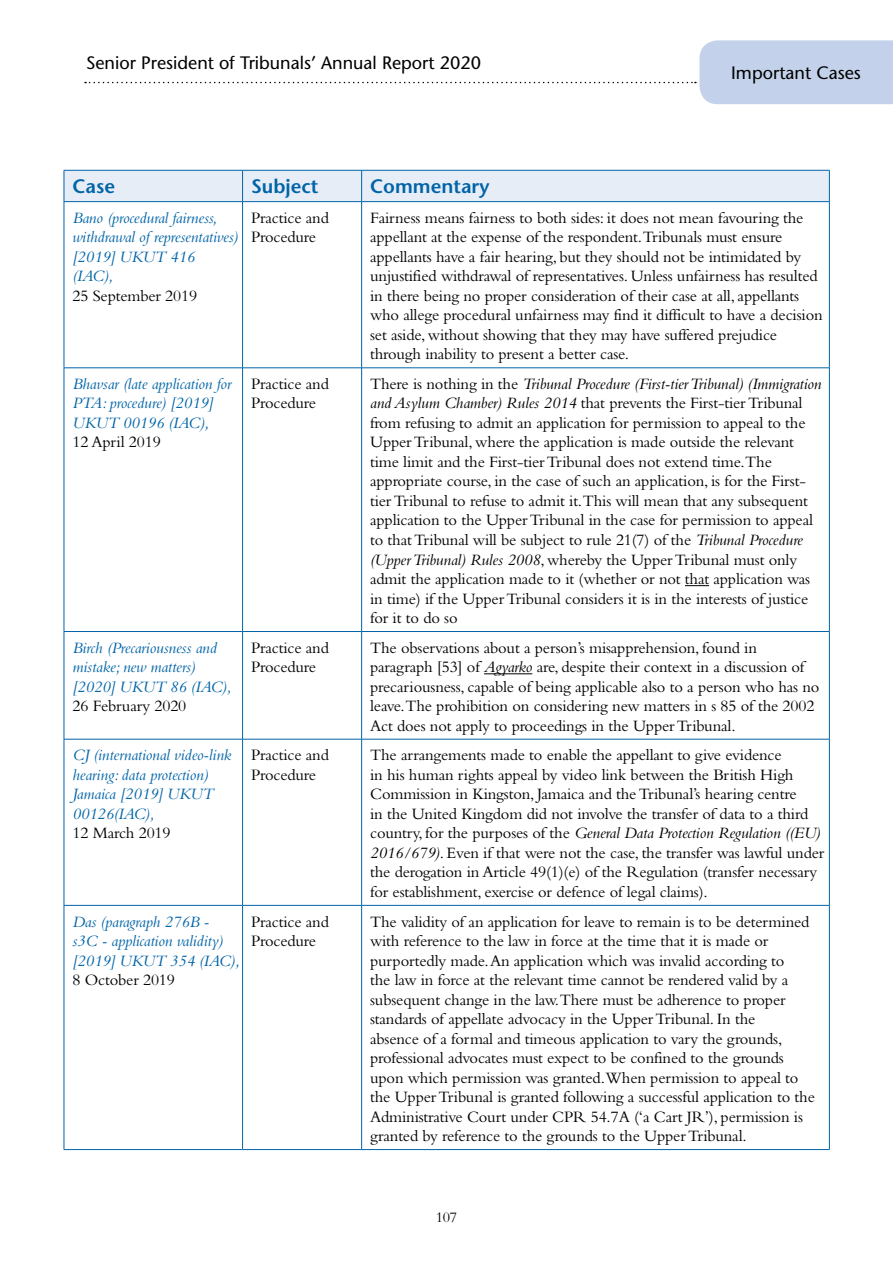
<style>
.page{position:relative;width:893px;height:1263px;background:#fff}
.page>*{position:absolute;margin:0;border:0;box-sizing:border-box;transform-origin:0 0}
.Table_-_Header{font:600 19.5px "Stone Sans Std";color:#0064a7}
.t1{font:500 18px "Stone Sans Std";color:#000}
.Table_text{font:16.5px/19.5px "Bembo";letter-spacing:-.01em;color:#000}
.Table_text-2{font:italic 16.5px/19.5px "Bembo";letter-spacing:-.01em;color:#0064a7}
.t2{font:15px "Bembo Std";color:#000}
.s1{font-style:normal;color:#000}
.s2{font-style:italic}
</style>
<div class="page">
<svg style="left:85px;top:40px;width:808px;height:64px"></svg>
<div style="left:65px;top:171px;width:764px;height:30px;background:#e7edf7"></div>
<hr style="left:64px;top:170px;width:179px;height:1px;background:#0064a7">
<hr style="left:64px;top:170px;width:1px;height:31px;background:#0064a7">
<hr style="left:243px;top:170px;width:119px;height:1px;background:#0064a7">
<hr style="left:242px;top:170px;width:1px;height:31px;background:#0064a7">
<hr style="left:362px;top:170px;width:468px;height:1px;background:#0064a7">
<hr style="left:361px;top:170px;width:1px;height:31px;background:#0064a7">
<hr style="left:829px;top:170px;width:1px;height:31px;background:#0064a7">
<hr style="left:64px;top:201px;width:179px;height:1px;background:#0064a7">
<hr style="left:243px;top:201px;width:119px;height:1px;background:#0064a7">
<hr style="left:362px;top:201px;width:468px;height:1px;background:#0064a7">
<hr style="left:64px;top:202px;width:1px;height:166px;background:#0064a7">
<hr style="left:242px;top:202px;width:1px;height:166px;background:#0064a7">
<hr style="left:361px;top:202px;width:1px;height:166px;background:#0064a7">
<hr style="left:829px;top:202px;width:1px;height:166px;background:#0064a7">
<hr style="left:64px;top:368px;width:179px;height:1px;background:#0064a7">
<hr style="left:64px;top:368px;width:1px;height:263px;background:#0064a7">
<hr style="left:243px;top:368px;width:119px;height:1px;background:#0064a7">
<hr style="left:242px;top:368px;width:1px;height:263px;background:#0064a7">
<hr style="left:362px;top:368px;width:468px;height:1px;background:#0064a7">
<hr style="left:361px;top:368px;width:1px;height:263px;background:#0064a7">
<hr style="left:829px;top:368px;width:1px;height:263px;background:#0064a7">
<hr style="left:64px;top:631px;width:179px;height:1px;background:#0064a7">
<hr style="left:64px;top:632px;width:1px;height:107px;background:#0064a7">
<hr style="left:243px;top:631px;width:119px;height:1px;background:#0064a7">
<hr style="left:242px;top:632px;width:1px;height:107px;background:#0064a7">
<hr style="left:362px;top:631px;width:468px;height:1px;background:#0064a7">
<hr style="left:361px;top:632px;width:1px;height:107px;background:#0064a7">
<hr style="left:829px;top:632px;width:1px;height:107px;background:#0064a7">
<hr style="left:64px;top:739px;width:179px;height:1px;background:#0064a7">
<hr style="left:64px;top:739px;width:1px;height:166px;background:#0064a7">
<hr style="left:243px;top:739px;width:119px;height:1px;background:#0064a7">
<hr style="left:242px;top:739px;width:1px;height:166px;background:#0064a7">
<hr style="left:362px;top:739px;width:468px;height:1px;background:#0064a7">
<hr style="left:361px;top:739px;width:1px;height:166px;background:#0064a7">
<hr style="left:829px;top:739px;width:1px;height:166px;background:#0064a7">
<hr style="left:64px;top:905px;width:179px;height:1px;background:#0064a7">
<hr style="left:64px;top:905px;width:1px;height:244px;background:#0064a7">
<hr style="left:243px;top:905px;width:119px;height:1px;background:#0064a7">
<hr style="left:242px;top:905px;width:1px;height:244px;background:#0064a7">
<hr style="left:362px;top:905px;width:468px;height:1px;background:#0064a7">
<hr style="left:361px;top:905px;width:1px;height:244px;background:#0064a7">
<hr style="left:829px;top:905px;width:1px;height:244px;background:#0064a7">
<hr style="left:64px;top:1149px;width:179px;height:1px;background:#0064a7">
<hr style="left:243px;top:1149px;width:119px;height:1px;background:#0064a7">
<hr style="left:362px;top:1149px;width:468px;height:1px;background:#0064a7">
<svg style="left:685px;top:585px;width:24px;height:1px"></svg>
<hr style="left:484px;top:673px;width:48px;height:1px;background:#000">
<p class="t1" style="left:86px;top:52px;width:397px">Senior President of Tribunals’ Annual Report 2020</p>
<p class="t1" style="left:731px;top:62px;width:131px">Important Cases</p>
<p class="Table_-_Header" style="left:72px;top:175px;width:44px">Case</p>
<p class="Table_-_Header" style="left:251px;top:175px;width:69px">Subject</p>
<p class="Table_-_Header" style="left:370px;top:175px;width:121px">Commentary</p>
<p class="Table_text-2" style="left:72px;top:208px;width:167px">Bano (procedural fairness, withdrawal of representatives) [2019] UKUT 416 (IAC),<br><span class="s1">25 September 2019</span></p>
<p class="Table_text" style="left:251px;top:208px;width:79px">Practice and<br>Procedure</p>
<p class="Table_text" style="left:370px;top:208px;width:454px">Fairness means fairness to both sides: it does not mean favouring the appellant at the expense of the respondent.Tribunals must ensure appellants have a fair hearing, but they should not be intimidated by unjustified withdrawal of representatives. Unless unfairness has resulted in there being no proper consideration of their case at all, appellants who allege procedural unfairness may find it difficult to have a decision set aside, without showing that they may have suffered prejudice through inability to present a better case.</p>
<p class="Table_text-2" style="left:72px;top:374px;width:160px">Bhavsar (late application for<br>PTA: procedure) [2019]<br>UKUT 00196 (IAC),<br><span class="s1">12 April 2019</span></p>
<p class="Table_text" style="left:251px;top:374px;width:79px">Practice and<br>Procedure</p>
<p class="Table_text" style="left:370px;top:374px;width:453px">There is nothing in the <span class="s2">Tribunal Procedure (First-tier Tribunal) (Immigration and Asylum Chamber) Rules 2014</span> that prevents the First-tier Tribunal from refusing to admit an application for permission to appeal to the Upper Tribunal, where the application is made outside the relevant time limit and the First-tier Tribunal does not extend time.The appropriate course, in the case of such an application, is for the First&shy;tier Tribunal to refuse to admit it.This will mean that any subsequent application to the Upper Tribunal in the case for permission to appeal to that Tribunal will be subject to rule 21(7) of the <span class="s2">Tribunal Procedure (Upper Tribunal) Rules 2008</span>, whereby the Upper Tribunal must only admit the application made to it (whether or not that application was in time) if the Upper Tribunal considers it is in the interests of justice for it to do so</p>
<p class="Table_text-2" style="left:72px;top:637px;width:161px">Birch (Precariousness and mistake; new matters) [2020] UKUT 86 (IAC),</p>
<p class="Table_text" style="left:72px;top:696px;width:115px">26 February 2020</p>
<p class="Table_text" style="left:251px;top:637px;width:79px">Practice and<br>Procedure</p>
<p class="Table_text" style="left:370px;top:637px;width:451px">The observations about a person’s misapprehension, found in paragraph [53] of <span class="s2">Agyarko</span> are, despite their context in a discussion of precariousness, capable of being applicable also to a person who has no leave.The prohibition on considering new matters in s 85 of the 2002<br>Act does not apply to proceedings in the Upper Tribunal.</p>
<p class="Table_text-2" style="left:72px;top:745px;width:160px">CJ (international video-link hearing: data protection)<br>Jamaica [2019] UKUT<br>00126(IAC),<br><span class="s1">12 March 2019</span></p>
<p class="Table_text" style="left:251px;top:745px;width:79px">Practice and<br>Procedure</p>
<p class="Table_text" style="left:370px;top:745px;width:456px">The arrangements made to enable the appellant to give evidence<br>in his human rights appeal by video link between the British High Commission in Kingston, Jamaica and the Tribunal’s hearing centre<br>in the United Kingdom did not involve the transfer of data to a third country, for the purposes of the <span class="s2">General Data Protection Regulation ((EU)<br>2016/679)</span>. Even if that were not the case, the transfer was lawful under the derogation in Article 49(1)(e) of the Regulation (transfer necessary for establishment, exercise or defence of legal claims).</p>
<p class="Table_text-2" style="left:72px;top:911px;width:169px">Das (paragraph 276B -<br>s3C - application validity) [2019] UKUT 354 (IAC),</p>
<p class="Table_text" style="left:72px;top:970px;width:104px">8 October 2019</p>
<p class="Table_text" style="left:251px;top:911px;width:79px">Practice and<br>Procedure</p>
<p class="Table_text" style="left:370px;top:911px;width:446px">The validity of an application for leave to remain is to be determined with reference to the law in force at the time that it is made or purportedly made. An application which was invalid according to<br>the law in force at the relevant time cannot be rendered valid by a subsequent change in the law.There must be adherence to proper standards of appellate advocacy in the Upper Tribunal. In the<br>absence of a formal and timeous application to vary the grounds, professional advocates must expect to be confined to the grounds upon which permission was granted.When permission to appeal to the Upper Tribunal is granted following a successful application to the Administrative Court under CPR 54.7A (‘a Cart JR’), permission is granted by reference to the grounds to the Upper Tribunal.</p>
<p class="t2" style="left:436px;top:1208px;width:23px">107</p>
</div>
